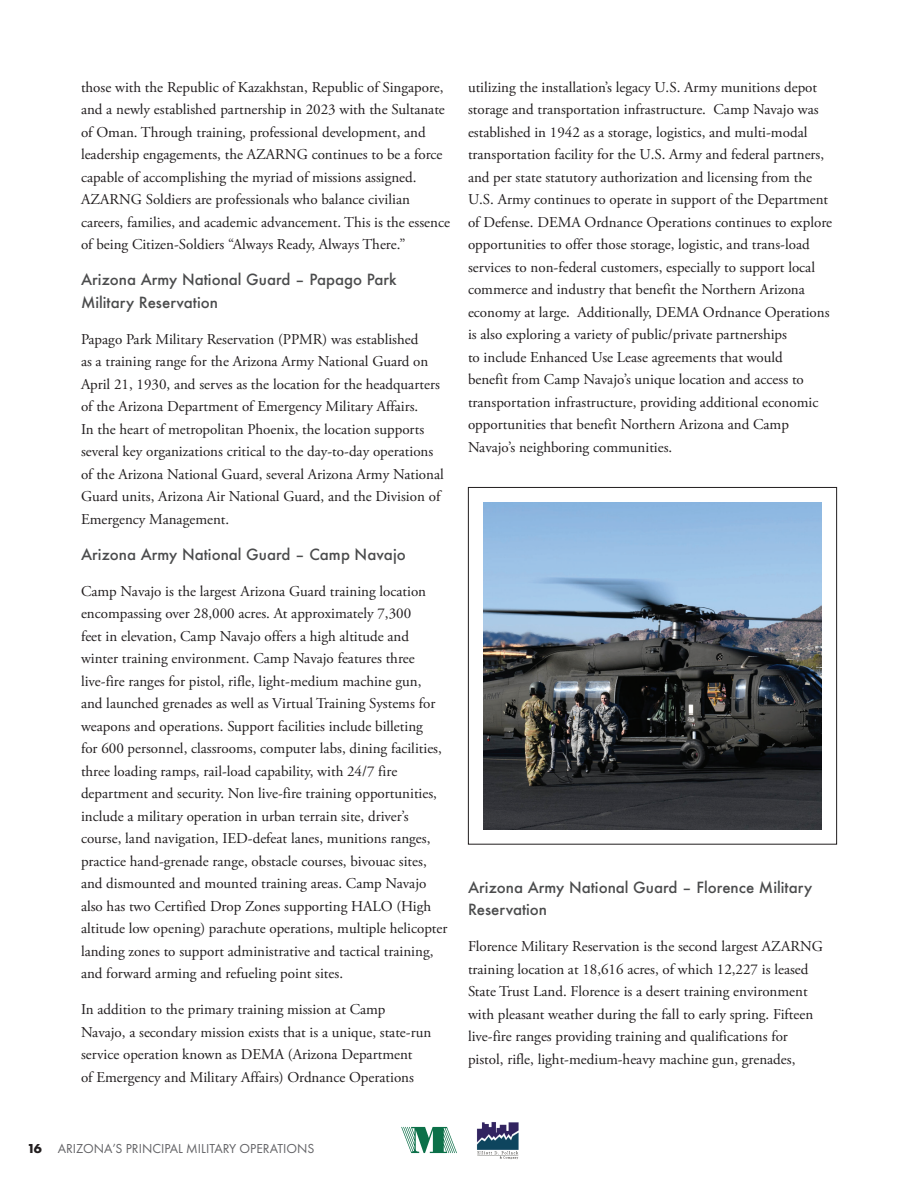
<style>
.page{position:relative;width:918px;height:1188px;background:#fff}
.page>*{position:absolute;margin:0;border:0;box-sizing:border-box;transform-origin:0 0}
.t1{font:15px/22.5px "Adobe Garamond Pro";color:#211d1e}
.t2{font:500 15px/22.5px "Futura";color:#4b4c4d}
.t3{font:13.5px "Futura PT";color:#636366}
.s1{font-weight:700;color:#231f20}
</style>
<div class="page">
<svg style="left:401px;top:1127px;width:56px;height:26px"></svg>
<img style="left:477px;top:1122px;width:41px;height:37px">
<svg style="left:468px;top:487px;width:369px;height:358px;background:#727e8b"></svg>
<p class="t1" style="left:81px;top:76px;width:371px">those with the Republic of Kazakhstan, Republic of Singapore, and a newly established partnership in 2023 with the Sultanate of Oman. Through training, professional development, and leadership engagements, the AZARNG continues to be a force capable of accomplishing the myriad of missions assigned.<br>AZARNG Soldiers are professionals who balance civilian careers, families, and academic advancement. This is the essence of being Citizen-Soldiers “Always Ready, Always There.”</p>
<p class="t2" style="left:81px;top:268px;width:317px">Arizona Army National Guard – Papago Park<br>Military Reservation</p>
<p class="t1" style="left:81px;top:328px;width:364px">Papago Park Military Reservation (PPMR) was established<br>as a training range for the Arizona Army National Guard on April 21, 1930, and serves as the location for the headquarters of the Arizona Department of Emergency Military Affairs.<br>In the heart of metropolitan Phoenix, the location supports several key organizations critical to the day-to-day operations of the Arizona National Guard, several Arizona Army National Guard units, Arizona Air National Guard, and the Division of Emergency Management.</p>
<p class="t2" style="left:81px;top:543px;width:326px">Arizona Army National Guard – Camp Navajo</p>
<p class="t1" style="left:81px;top:580px;width:368px">Camp Navajo is the largest Arizona Guard training location encompassing over 28,000 acres. At approximately 7,300<br>feet in elevation, Camp Navajo offers a high altitude and winter training environment. Camp Navajo features three live-fire ranges for pistol, rifle, light-medium machine gun,<br>and launched grenades as well as Virtual Training Systems for weapons and operations. Support facilities include billeting<br>for 600 personnel, classrooms, computer labs, dining facilities, three loading ramps, rail-load capability, with 24/7 fire department and security. Non live-fire training opportunities, include a military operation in urban terrain site, driver’s course, land navigation, IED-defeat lanes, munitions ranges, practice hand-grenade range, obstacle courses, bivouac sites, and dismounted and mounted training areas. Camp Navajo also has two Certified Drop Zones supporting HALO (High altitude low opening) parachute operations, multiple helicopter landing zones to support administrative and tactical training, and forward arming and refueling point sites.</p>
<p class="t1" style="left:81px;top:999px;width:352px">In addition to the primary training mission at Camp Navajo, a secondary mission exists that is a unique, state-run service operation known as DEMA (Arizona Department<br>of Emergency and Military Affairs) Ordnance Operations</p>
<p class="t1" style="left:468px;top:76px;width:366px">utilizing the installation’s legacy U.S. Army munitions depot storage and transportation infrastructure. Camp Navajo was established in 1942 as a storage, logistics, and multi-modal transportation facility for the U.S. Army and federal partners, and per state statutory authorization and licensing from the U.S. Army continues to operate in support of the Department of Defense. DEMA Ordnance Operations continues to explore opportunities to offer those storage, logistic, and trans-load services to non-federal customers, especially to support local commerce and industry that benefit the Northern Arizona economy at large. Additionally, DEMA Ordnance Operations is also exploring a variety of public/private partnerships<br>to include Enhanced Use Lease agreements that would<br>benefit from Camp Navajo’s unique location and access to transportation infrastructure, providing additional economic opportunities that benefit Northern Arizona and Camp Navajo’s neighboring communities.</p>
<p class="t2" style="left:468px;top:876px;width:346px">Arizona Army National Guard – Florence Military<br>Reservation</p>
<p class="t1" style="left:468px;top:936px;width:357px">Florence Military Reservation is the second largest AZARNG training location at 18,616 acres, of which 12,227 is leased State Trust Land. Florence is a desert training environment with pleasant weather during the fall to early spring. Fifteen live-fire ranges providing training and qualifications for pistol, rifle, light-medium-heavy machine gun, grenades,</p>
<p class="t3" style="left:27px;top:1141px;width:289px"><span class="s1">16</span> ARIZONA’S PRINCIPAL MILITARY OPERATIONS</p>
</div>
